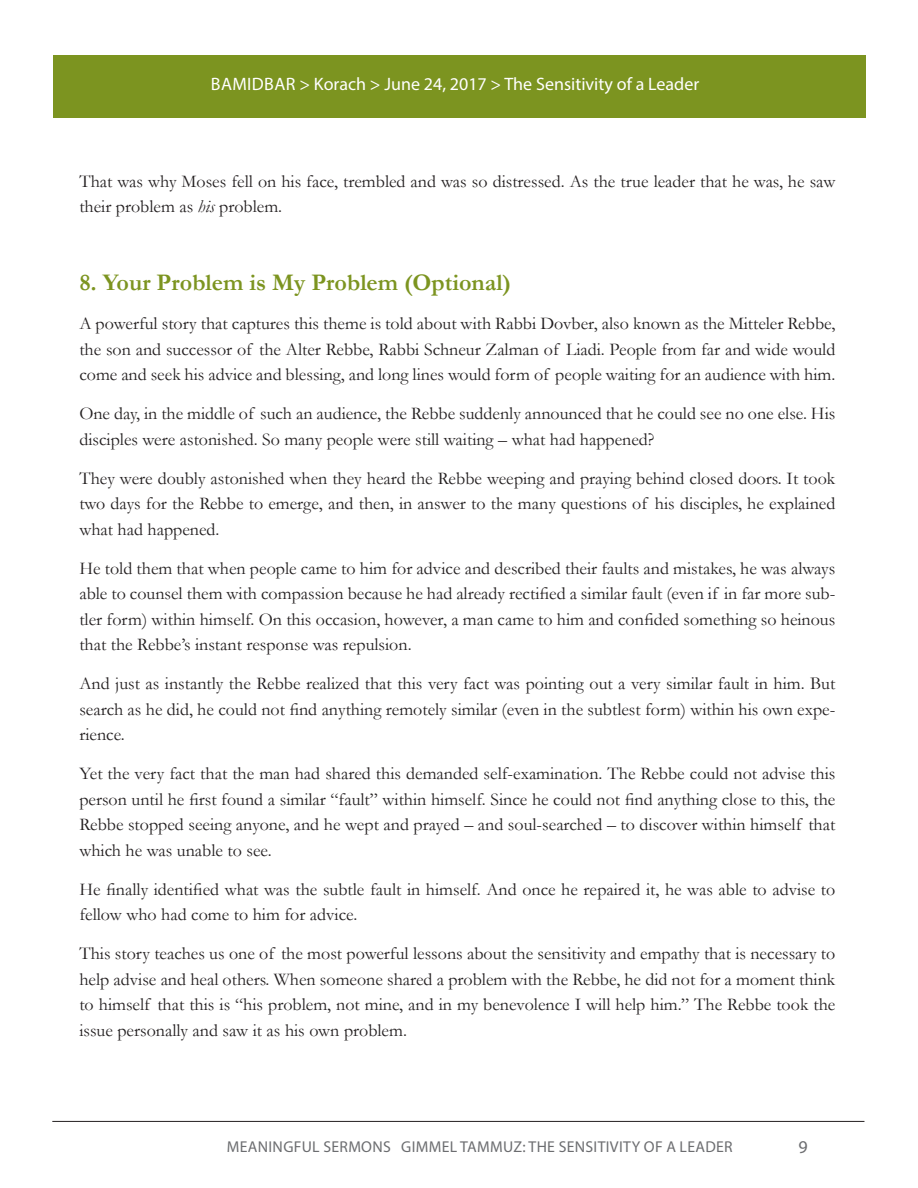
<style>
.page{position:relative;width:918px;height:1188px;background:#fff}
.page>*{position:absolute;margin:0;border:0;box-sizing:border-box;transform-origin:0 0}
.t1{font:700 24px "Garamond";color:#7c9420}
.t2{font:18px/25.5px "Garamond";color:#231f20;text-align:justify}
.t3{font:18px "Myriad Pro";color:#fff}
.t4{font:18px "Myriad Pro";color:#6c6d70}
.t5{font:15.75px "Myriad Pro";letter-spacing:.02em;color:#6c6d70}
.s1{font-style:italic}
</style>
<div class="page">
<hr style="left:52px;top:1121px;width:812px;height:1px;background:#231f20">
<div style="left:54px;top:55px;width:812px;height:63px;background:#7c9420"></div>
<p class="t3" style="left:211px;top:73px;width:490px">BAMIDBAR &gt; Korach &gt; June 24, 2017 &gt; The Sensitivity of a Leader</p>
<p class="t2" style="left:79px;top:168px;width:757px">That was why Moses fell on his face, trembled and was so distressed. As the true leader that he was, he saw their problem as <span class="s1">his</span> problem.</p>
<p class="t1" style="left:79px;top:266px;width:433px">8. Your Problem is My Problem (Optional)</p>
<p class="t2" style="left:79px;top:310px;width:758px">A powerful story that captures this theme is told about with Rabbi Dovber, also known as the Mitteler Rebbe, the son and successor of the Alter Rebbe, Rabbi Schneur Zalman of Liadi. People from far and wide would come and seek his advice and blessing, and long lines would form of people waiting for an audience with him.</p>
<p class="t2" style="left:79px;top:400px;width:757px">One day, in the middle of such an audience, the Rebbe suddenly announced that he could see no one else. His disciples were astonished. So many people were still waiting – what had happened?</p>
<p class="t2" style="left:79px;top:465px;width:758px">They were doubly astonished when they heard the Rebbe weeping and praying behind closed doors. It took two days for the Rebbe to emerge, and then, in answer to the many questions of his disciples, he explained what had happened.</p>
<p class="t2" style="left:79px;top:555px;width:758px">He told them that when people came to him for advice and described their faults and mistakes, he was always able to counsel them with compassion because he had already rectified a similar fault (even if in far more sub&shy;tler form) within himself. On this occasion, however, a man came to him and confided something so heinous that the Rebbe’s instant response was repulsion.</p>
<p class="t2" style="left:79px;top:670px;width:758px">And just as instantly the Rebbe realized that this very fact was pointing out a very similar fault in him. But search as he did, he could not find anything remotely similar (even in the subtlest form) within his own expe&shy;rience.</p>
<p class="t2" style="left:79px;top:760px;width:758px">Yet the very fact that the man had shared this demanded self-examination. The Rebbe could not advise this person until he first found a similar “fault” within himself. Since he could not find anything close to this, the Rebbe stopped seeing anyone, and he wept and prayed – and soul-searched – to discover within himself that which he was unable to see.</p>
<p class="t2" style="left:79px;top:876px;width:758px">He finally identified what was the subtle fault in himself. And once he repaired it, he was able to advise to fellow who had come to him for advice.</p>
<p class="t2" style="left:79px;top:940px;width:758px">This story teaches us one of the most powerful lessons about the sensitivity and empathy that is necessary to help advise and heal others. When someone shared a problem with the Rebbe, he did not for a moment think to himself that this is “his problem, not mine, and in my benevolence I will help him.” The Rebbe took the issue personally and saw it as his own problem.</p>
<p class="t5" style="left:227px;top:1137px;width:507px">MEANINGFUL SERMONS GIMMEL TAMMUZ: THE SENSITIVITY OF A LEADER</p>
<p class="t4" style="left:799px;top:1136px;width:11px">9</p>
</div>
